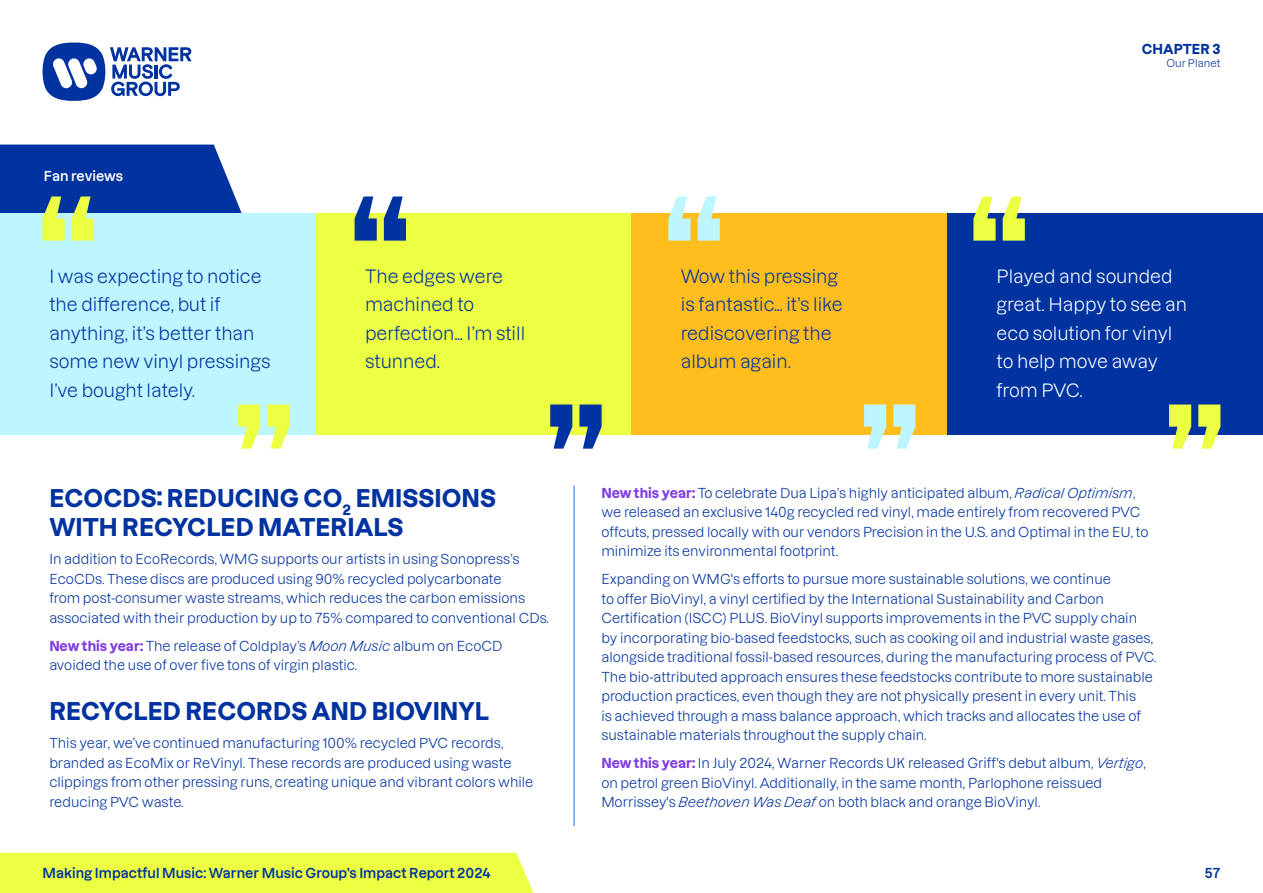
<style>
.page{position:relative;width:1263px;height:893px;background:#fff}
.page>*{position:absolute;margin:0;border:0;box-sizing:border-box;transform-origin:0 0}
.t1{font:700 24px/28.8px "WMG Dazzed";color:#0032a0}
.t2{font:18px/28.5px "WMG Dazzed";color:#0032a0}
.t3{font:18px/28.5px "WMG Dazzed";color:#fff}
.t4{font:13.5px/19.5px "WMG Dazzed";color:#0032a0}
.t5{font:600 13.5px "WMG Dazzed";color:#0032a0}
.t6{font:600 13.5px "WMG Dazzed";letter-spacing:-.005em;color:#fff}
.t7{font:700 13.5px "WMG Dazzed";color:#0032a0}
.t8{font:10.5px "WMG Dazzed";color:#0032a0}
.s1{font-weight:700;color:#8140e1}
.s2{font-style:italic}
</style>
<div class="page">
<div style="left:0;top:853px;width:533px;height:40px;background:#edff43"></div>
<div style="left:0;top:213px;width:316px;height:221px;background:#bdf6ff"></div>
<div style="left:316px;top:213px;width:315px;height:221px;background:#edff43"></div>
<div style="left:631px;top:213px;width:316px;height:221px;background:#ffbe1d"></div>
<div style="left:947px;top:213px;width:316px;height:221px;background:#0032a0"></div>
<svg style="left:0;top:145px;width:242px;height:96px"></svg>
<svg style="left:355px;top:196px;width:51px;height:45px"></svg>
<svg style="left:668px;top:196px;width:52px;height:45px"></svg>
<svg style="left:973px;top:196px;width:52px;height:45px"></svg>
<svg style="left:238px;top:404px;width:51px;height:45px"></svg>
<svg style="left:550px;top:404px;width:52px;height:45px"></svg>
<svg style="left:864px;top:404px;width:51px;height:45px"></svg>
<svg style="left:1169px;top:404px;width:51px;height:45px"></svg>
<hr style="left:574px;top:485px;width:1px;height:341px;background:#2473ff">
<svg style="left:43px;top:43px;width:149px;height:58px"></svg>
<p class="t6" style="left:44px;top:165px;width:81px">Fan reviews</p>
<p class="t7" style="left:1142px;top:38px;width:80px">CHAPTER 3</p>
<p class="t8" style="left:1166px;top:55px;width:56px">Our Planet</p>
<h2 class="t2" style="left:49px;top:260px;width:223px">I was expecting to notice the difference, but if anything, it’s better than some new vinyl pressings<br>I’ve bought lately.</h2>
<h2 class="t2" style="left:365px;top:260px;width:162px">The edges were machined to perfection… I’m still stunned.</h2>
<h2 class="t2" style="left:681px;top:260px;width:163px">Wow this pressing is fantastic… it’s like rediscovering the album again.</h2>
<h2 class="t3" style="left:996px;top:260px;width:192px">Played and sounded great. Happy to see an eco solution for vinyl to help move away from PVC.</h2>
<h1 class="t1" style="left:49px;top:481px;width:448px">ECOCDS: REDUCING CO<sub>2</sub> EMISSIONS<br>WITH RECYCLED MATERIALS</h1>
<p class="t4" style="left:49px;top:548px;width:501px">In addition to EcoRecords, WMG supports our artists in using Sonopress’s EcoCDs. These discs are produced using 90% recycled polycarbonate<br>from post-consumer waste streams, which reduces the carbon emissions associated with their production by up to 75% compared to conventional CDs.</p>
<p class="t4" style="left:49px;top:634px;width:455px"><span class="s1">New this year:</span> The release of Coldplay’s <span class="s2">Moon Music</span> album on EcoCD avoided the use of over five tons of virgin plastic.</p>
<h1 class="t1" style="left:49px;top:694px;width:441px">RECYCLED RECORDS AND BIOVINYL</h1>
<p class="t4" style="left:49px;top:732px;width:486px">This year, we’ve continued manufacturing 100% recycled PVC records, branded as EcoMix or ReVinyl. These records are produced using waste clippings from other pressing runs, creating unique and vibrant colors while reducing PVC waste.</p>
<p class="t5" style="left:43px;top:862px;width:450px">Making Impactful Music: Warner Music Group’s Impact Report 2024</p>
<p class="t4" style="left:601px;top:481px;width:549px"><span class="s1">New this year:</span> To celebrate Dua Lipa’s highly anticipated album, <span class="s2">Radical Optimism</span>, we released an exclusive 140g recycled red vinyl, made entirely from recovered PVC offcuts, pressed locally with our vendors Precision in the U.S. and Optimal in the EU, to minimize its environmental footprint.</p>
<p class="t4" style="left:601px;top:568px;width:556px">Expanding on WMG's efforts to pursue more sustainable solutions, we continue<br>to offer BioVinyl, a vinyl certified by the International Sustainability and Carbon Certification (ISCC) PLUS. BioVinyl supports improvements in the PVC supply chain by incorporating bio-based feedstocks, such as cooking oil and industrial waste gases, alongside traditional fossil-based resources, during the manufacturing process of PVC.<br>The bio-attributed approach ensures these feedstocks contribute to more sustainable production practices, even though they are not physically present in every unit. This<br>is achieved through a mass balance approach, which tracks and allocates the use of sustainable materials throughout the supply chain.</p>
<p class="t4" style="left:601px;top:752px;width:546px"><span class="s1">New this year:</span> In July 2024, Warner Records UK released Griff's debut album, <span class="s2">Vertigo</span>, on petrol green BioVinyl. Additionally, in the same month, Parlophone reissued<br>Morrissey's <span class="s2">Beethoven Was Deaf</span> on both black and orange BioVinyl.</p>
<p class="t5" style="left:1205px;top:862px;width:17px">57</p>
</div>
